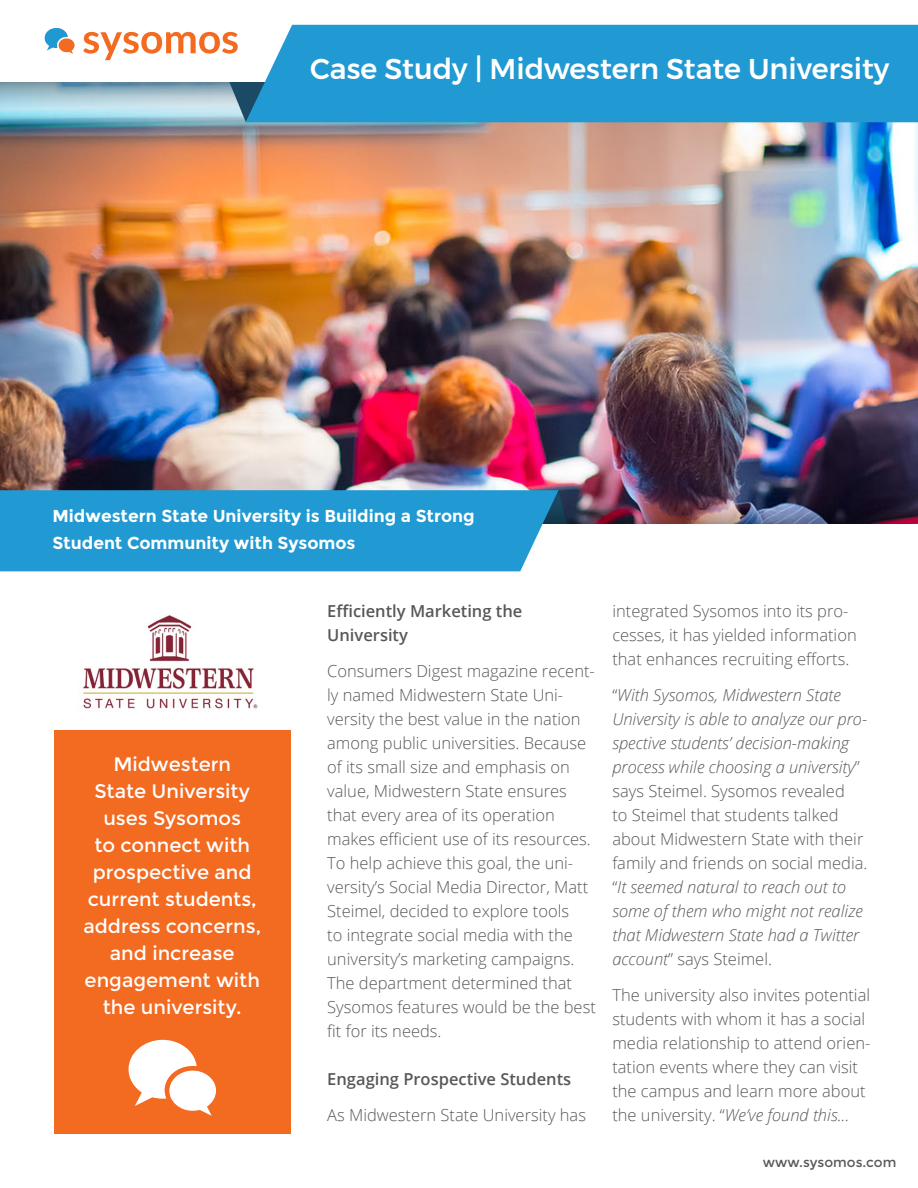
<style>
.page{position:relative;width:918px;height:1188px;background:#fff}
.page>*{position:absolute;margin:0;border:0;box-sizing:border-box;transform-origin:0 0}
.t1{font:500 28.5px "Montserrat";color:#fff}
.t2{font:19.5px/27px "Montserrat";color:#fff;text-align:center}
.t3{font:700 17.25px/27px "Montserrat";color:#fff}
.t4{font:300 16.5px/24px "Open Sans";color:#57585a}
.t5{font:italic 300 16.5px/24px "Open Sans";color:#57585a}
.t6{font:600 16.5px "Open Sans";color:#57585a}
.t7{font:13.5px "Montserrat";color:#57585a}
.s1{font-style:normal}
.s2{font-style:italic}
</style>
<div class="page">
<img style="left:0;top:122px;width:918px;height:368px">
<img style="left:558px;top:490px;width:360px;height:34px">
<div style="left:0;top:490px;width:558px;height:81px;background:#2199d2"></div>
<svg style="left:0;top:82px;width:229px;height:40px;background:#9fc6d5"></svg>
<svg style="left:229px;top:82px;width:17px;height:40px"></svg>
<div style="left:246px;top:25px;width:672px;height:97px;background:#2199d2"></div>
<svg style="left:83px;top:32px;width:155px;height:28px"></svg>
<svg style="left:45px;top:28px;width:30px;height:26px"></svg>
<div style="left:54px;top:730px;width:237px;height:404px;background:#f36a21"></div>
<svg style="left:129px;top:1040px;width:87px;height:76px"></svg>
<img style="left:83px;top:615px;width:175px;height:94px">
<p class="t1" style="left:310px;top:47px;width:581px">Case Study | Midwestern State University</p>
<p class="t3" style="left:52px;top:503px;width:424px">Midwestern State University is Building a Strong<br>Student Community with Sysomos</p>
<p class="t2" style="left:83px;top:750px;width:179px">Midwestern<br>State University uses Sysomos<br>to connect with prospective and current students, address concerns, and increase engagement with the university.</p>
<p class="t6" style="left:327px;top:600px;width:197px">Efficiently Marketing the</p>
<p class="t6" style="left:327px;top:624px;width:82px">University</p>
<p class="t4" style="left:327px;top:659px;width:270px">Consumers Digest magazine recent&shy;ly named Midwestern State Uni&shy;versity the best value in the nation among public universities. Because of its small size and emphasis on value, Midwestern State ensures that every area of its operation makes efficient use of its resources.<br>To help achieve this goal, the uni&shy;versity’s Social Media Director, Matt Steimel, decided to explore tools<br>to integrate social media with the university’s marketing campaigns.<br>The department determined that Sysomos features would be the best fit for its needs.</p>
<p class="t6" style="left:327px;top:1068px;width:246px">Engaging Prospective Students</p>
<p class="t4" style="left:327px;top:1103px;width:260px">As Midwestern State University has</p>
<p class="t4" style="left:612px;top:599px;width:246px">integrated Sysomos into its pro&shy;cesses, it has yielded information that enhances recruiting efforts.</p>
<p class="t5" style="left:612px;top:683px;width:257px"><span class="s1">“</span>With Sysomos, Midwestern State University is able to analyze our pro&shy;spective students’ decision-making process while choosing a university<span class="s1">” says Steimel. Sysomos revealed<br>to Steimel that students talked about Midwestern State with their family and friends on social media. “</span>It seemed natural to reach out to some of them who might not realize that Midwestern State had a Twitter account<span class="s1">” says Steimel.</span></p>
<p class="t4" style="left:612px;top:983px;width:260px">The university also invites potential students with whom it has a social media relationship to attend orien&shy;tation events where they can visit the campus and learn more about the university. “<span class="s2">We’ve found this...</span></p>
<p class="t7" style="left:763px;top:1154px;width:135px">www.sysomos.com</p>
</div>
